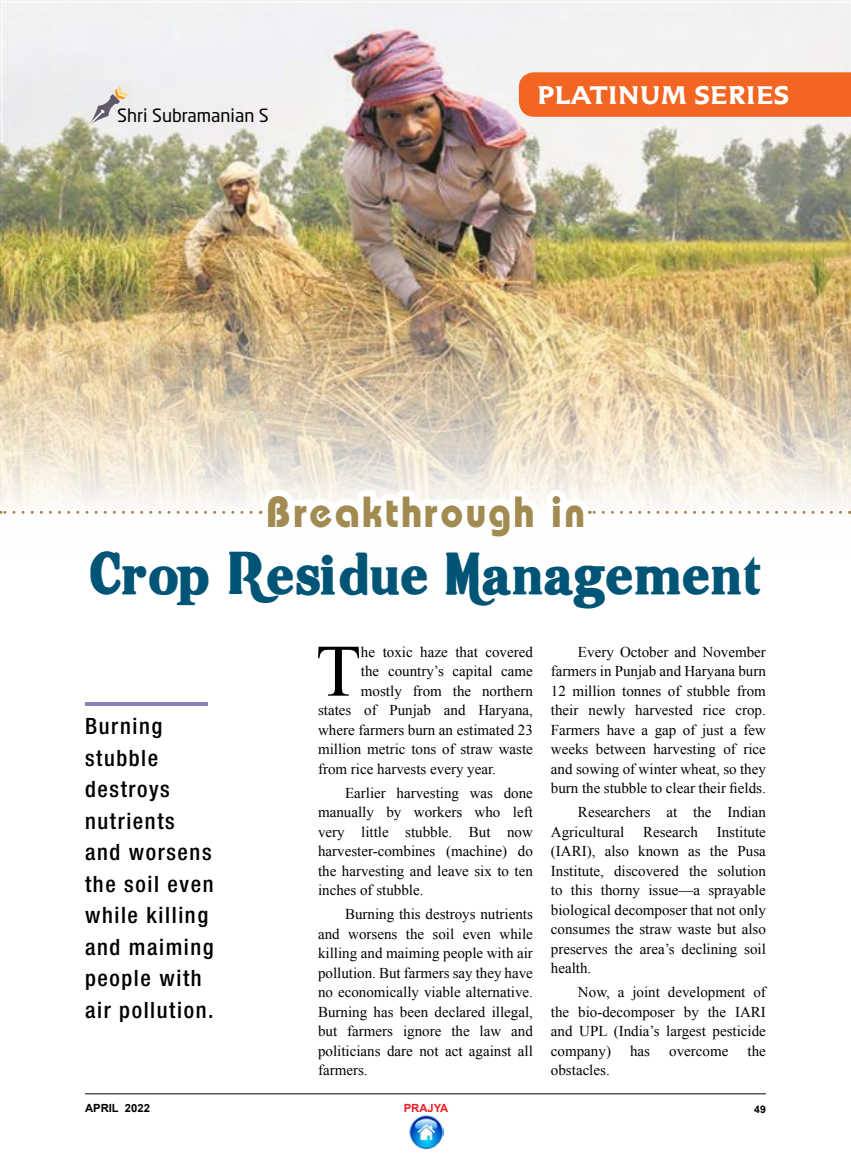
<style>
.page{position:relative;width:851px;height:1170px;background:#fff}
.page>*{position:absolute;margin:0;border:0;box-sizing:border-box;transform-origin:0 0}
.t1{font:73.95px "Times New Roman";color:#000}
.t2{font:52.5px "Hot Pizza";letter-spacing:.02em;color:#005476;scale:.94 1}
.t3{font:700 43.5px "Bauhaus Std";letter-spacing:.06em;color:#a28b51;scale:.94 1}
.t4{font:700 27px "Icone Com 65";color:#fff}
.t5{font:500 condensed 22.5px/31.5px "Helvetica Neue LT Pro";letter-spacing:.07em;color:#000}
.t6{font:18px "Neo Sans Std";color:#000}
.t7{font:15px/19.5px "Times New Roman";color:#000;text-align:justify}
.t8{font:700 11.25px "Arial";color:#000}
.t9{font:700 11.25px "Arial";color:#ed1d24}
.t10{font:700 10.5px "Arial";color:#000}
</style>
<div class="page">
<img style="left:0;top:0;width:850px;height:514px">
<div style="left:519px;top:72px;width:331px;height:45px;background:#f26522"></div>
<svg style="left:0;top:344px;width:840px;height:170px;background:#e7d9c2"></svg>
<hr style="left:85px;top:702px;width:122px;height:4px;background:#8781bd">
<hr style="left:85px;top:1093px;width:680px;height:1px;background:#000">
<svg style="left:90px;top:85px;width:39px;height:39px;background:#d5d1d0"></svg>
<img style="left:409px;top:1115px;width:34px;height:34px">
<p class="t6" style="left:117px;top:104px;width:153px">Shri Subramanian S</p>
<h3 class="t4" style="left:537px;top:79px;width:253px">PLATINUM SERIES</h3>
<h3 class="t3" style="left:266px;top:484px;width:341px">Breakthrough in</h3>
<h2 class="t2" style="left:89px;top:550px;width:716px">Crop Residue Management</h2>
<h3 class="t5" style="left:85px;top:710px;width:130px">Burning stubble destroys nutrients and worsens the soil even while killing and maiming people with air pollution.</h3>
<h1 class="t1" style="left:316px;top:621px;width:47px">T</h1>
<p class="t7" style="left:361px;top:641px;width:173px">he toxic haze that covered</p>
<p class="t7" style="left:361px;top:661px;width:173px">the country’s capital came</p>
<p class="t7" style="left:361px;top:680px;width:173px">mostly from the northern</p>
<p class="t7" style="left:318px;top:700px;width:216px">states of Punjab and Haryana,</p>
<p class="t7" style="left:318px;top:719px;width:216px">where farmers burn an estimated 23</p>
<p class="t7" style="left:318px;top:739px;width:216px">million metric tons of straw waste</p>
<p class="t7" style="left:318px;top:758px;width:179px">from rice harvests every year.</p>
<p class="t7" style="left:318px;top:782px;width:216px;text-indent:27px">Earlier harvesting was done manually by workers who left very little stubble. But now harvester-combines (machine) do the harvesting and leave six to ten inches of stubble.</p>
<p class="t7" style="left:318px;top:904px;width:216px;text-indent:27px">Burning this destroys nutrients and worsens the soil even while killing and maiming people with air pollution. But farmers say they have no economically viable alternative.<br>Burning has been declared illegal, but farmers ignore the law and politicians dare not act against all farmers.</p>
<p class="t7" style="left:551px;top:641px;width:216px;text-indent:27px">Every October and November farmers in Punjab and Haryana burn 12 million tonnes of stubble from their newly harvested rice crop.<br>Farmers have a gap of just a few weeks between harvesting of rice and sowing of winter wheat, so they burn the stubble to clear their fields.</p>
<p class="t7" style="left:551px;top:802px;width:216px;text-indent:27px">Researchers at the Indian Agricultural Research Institute (IARI), also known as the Pusa Institute, discovered the solution to this thorny issue—a sprayable biological decomposer that not only consumes the straw waste but also preserves the area’s declining soil health.</p>
<p class="t7" style="left:551px;top:982px;width:216px;text-indent:27px">Now, a joint development of the bio-decomposer by the IARI and UPL (India’s largest pesticide company)</p>
<p class="t7" style="left:630px;top:1040px;width:21px">has</p>
<p class="t7" style="left:669px;top:1040px;width:61px">overcome</p>
<p class="t7" style="left:747px;top:1040px;width:20px">the</p>
<p class="t7" style="left:551px;top:1060px;width:60px">obstacles.</p>
<p class="t8" style="left:85px;top:1100px;width:66px">APRIL 2022</p>
<p class="t9" style="left:403px;top:1100px;width:46px">PRAJYA</p>
<p class="t10" style="left:754px;top:1102px;width:13px">49</p>
</div>
